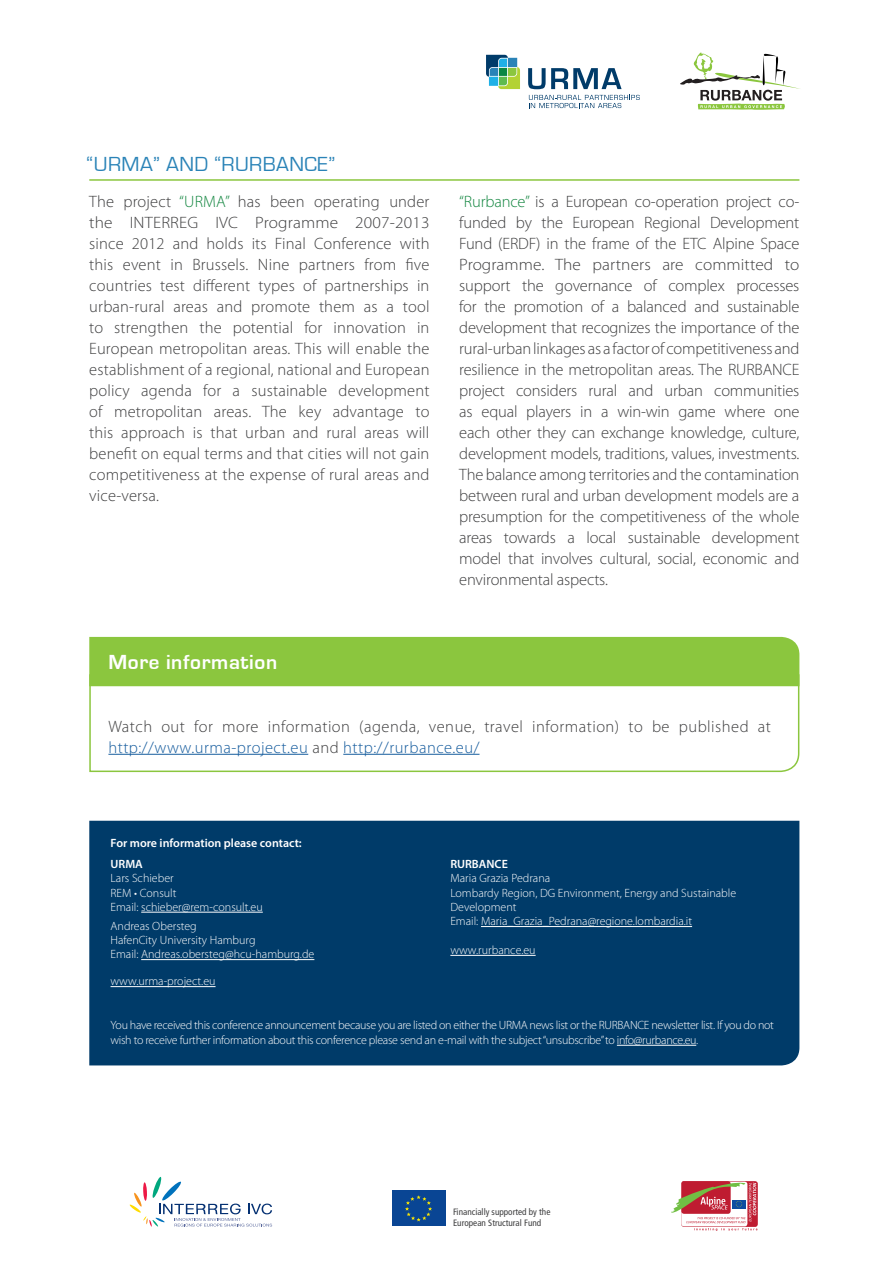
<style>
.page{position:relative;width:893px;height:1263px;background:#fff}
.page>*{position:absolute;margin:0;border:0;box-sizing:border-box;transform-origin:0 0}
.t1{font:21px "Eurostile";letter-spacing:.02em;color:#2a83b7}
.t2{font:700 21px "Eurostile";letter-spacing:.03em;color:#fff}
.t3{font:300 16.5px/21px "Myriad Pro";letter-spacing:.015em;color:#3e3e3f;text-align:justify}
.t4{font:300 12px/14.4px "Myriad Pro";letter-spacing:-.005em;color:#fff}
.t5{font:300 12px/15px "Myriad Pro";letter-spacing:-.025em;color:#fff}
.t6{font:600 12px "Myriad Pro";color:#fff}
.t7{font:condensed 9.15px/10.9px "Frutiger LT Com";color:#3e3e3f}
.s1{color:#138640}
.s2{color:#175d9e}
</style>
<div class="page">
<svg style="left:130px;top:1177px;width:142px;height:49px"></svg>
<div style="left:392px;top:1191px;width:53px;height:35px;background:#094594"></div>
<svg style="left:405px;top:1195px;width:27px;height:26px"></svg>
<svg style="left:671px;top:1181px;width:86px;height:50px"></svg>
<svg style="left:528px;top:68px;width:94px;height:21px"></svg>
<svg style="left:529px;top:95px;width:111px;height:13px"></svg>
<svg style="left:486px;top:55px;width:34px;height:34px"></svg>
<svg style="left:680px;top:52px;width:120px;height:58px"></svg>
<div style="left:89px;top:821px;width:710px;height:244px;background:#003b69"></div>
<hr style="left:141px;top:912px;width:122px;height:1px;background:#fff">
<hr style="left:141px;top:959px;width:173px;height:1px;background:#fff">
<hr style="left:111px;top:986px;width:105px;height:1px;background:#fff">
<hr style="left:481px;top:926px;width:211px;height:1px;background:#fff">
<hr style="left:450px;top:955px;width:86px;height:1px;background:#fff">
<hr style="left:617px;top:1045px;width:79px;height:1px;background:#fff">
<hr style="left:89px;top:179px;width:710px;height:2px;background:#8bc63e">
<svg style="left:89px;top:673px;width:711px;height:100px"></svg>
<div style="left:89px;top:637px;width:710px;height:49px;background:#8bc63e"></div>
<p class="t1" style="left:87px;top:153px;width:250px">“URMA” AND “RURBANCE”</p>
<p class="t3" style="left:89px;top:190px;width:342px">The project <span class="s1">“URMA”</span> has been operating under the INTERREG IVC Programme 2007-2013 since 2012 and holds its Final Conference with this event in Brussels. Nine partners from five countries test different types of partnerships in urban-rural areas and promote them as a tool to strengthen the potential for innovation in European metropolitan areas. This will enable the establishment of a regional, national and European policy agenda for a sustainable development of metropolitan areas. The key advantage to this approach is that urban and rural areas will benefit on equal terms and that cities will not gain competitiveness at the expense of rural areas and vice-versa.</p>
<p class="t3" style="left:459px;top:190px;width:342px"><span class="s1">“Rurbance”</span> is a European co-operation project co&shy;funded by the European Regional Development Fund (ERDF) in the frame of the ETC Alpine Space Programme. The partners are committed to support the governance of complex processes for the promotion of a balanced and sustainable development that recognizes the importance of the rural-urban linkages as a factor of competitiveness and resilience in the metropolitan areas. The RURBANCE project considers rural and urban communities as equal players in a win-win game where one each other they can exchange knowledge, culture, development models, traditions, values, investments.<br>The balance among territories and the contamination between rural and urban development models are a presumption for the competitiveness of the whole areas towards a local sustainable development model that involves cultural, social, economic and environmental aspects.</p>
<p class="t2" style="left:108px;top:650px;width:170px">More information</p>
<p class="t3" style="left:108px;top:715px;width:664px">Watch out for more information (agenda, venue, travel information) to be published at <span class="s2">http://www.urma-project.eu</span> and <span class="s2">http://rurbance.eu/</span></p>
<p class="t6" style="left:111px;top:835px;width:193px">For more information please contact:</p>
<p class="t6" style="left:111px;top:856px;width:34px">URMA</p>
<p class="t4" style="left:111px;top:871px;width:154px">Lars Schieber<br>REM • Consult<br>Email: schieber@rem-consult.eu</p>
<p class="t4" style="left:111px;top:918px;width:205px">Andreas Obersteg<br>HafenCity University Hamburg<br>Email: Andreas.obersteg@hcu-hamburg.de</p>
<p class="t4" style="left:111px;top:974px;width:106px">www.urma-project.eu</p>
<p class="t6" style="left:450px;top:856px;width:59px">RURBANCE</p>
<p class="t4" style="left:450px;top:871px;width:287px">Maria Grazia Pedrana<br>Lombardy Region, DG Environment, Energy and Sustainable Development<br>Email: Maria_Grazia_Pedrana@regione.lombardia.it</p>
<p class="t4" style="left:450px;top:943px;width:87px">www.rurbance.eu</p>
<p class="t5" style="left:111px;top:1017px;width:665px">You have received this conference announcement because you are listed on either the URMA news list or the RURBANCE newsletter list. If you do not wish to receive further information about this conference please send an e-mail with the subject “unsubscribe” to info@rurbance.eu.</p>
<p class="t7" style="left:453px;top:1207px;width:99px">Financially supported by the<br>European Structural Fund</p>
</div>
